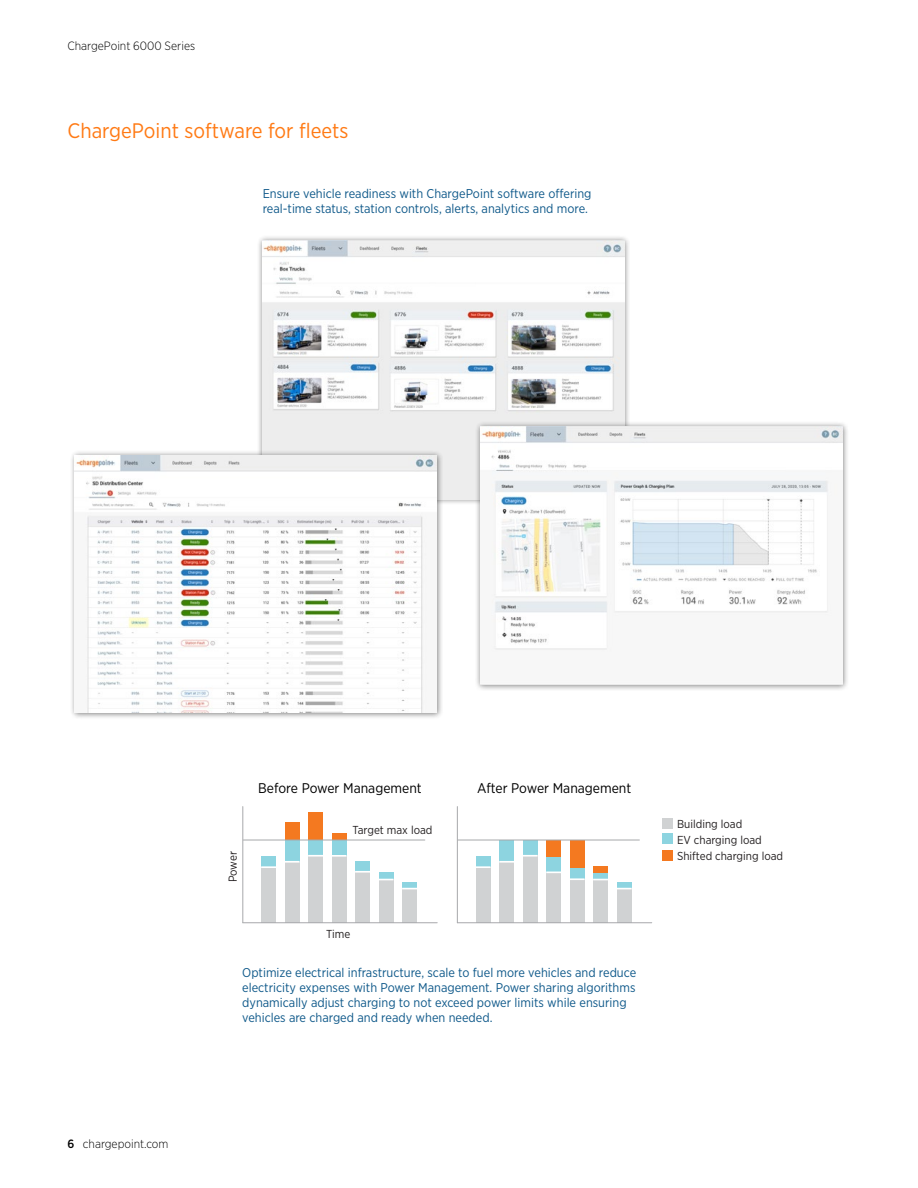
<style>
.page{position:relative;width:918px;height:1188px;background:#fff}
.page>*{position:absolute;margin:0;border:0;box-sizing:border-box;transform-origin:0 0}
.t1{font:21px "Gotham Narrow";color:#ff7a14}
.t2{font:14.1px "Gotham Narrow";color:#000}
.t3{font:12.75px/15px "Gotham Narrow";color:#0f598a}
.t4{font:300 12px "Gotham Narrow";color:#000}
.t5{font:11.55px/16.2px "Gotham Narrow";color:#231f20}
.s1{font-weight:500}
</style>
<div class="page">
<div style="left:257px;top:235px;width:374px;height:271px;background:#000;opacity:.5"></div>
<img style="left:262px;top:241px;width:362px;height:258px">
<div style="left:475px;top:421px;width:375px;height:271px;background:#000;opacity:.5"></div>
<img style="left:480px;top:426px;width:363px;height:259px">
<div style="left:70px;top:449px;width:374px;height:270px;background:#000;opacity:.5"></div>
<img style="left:75px;top:455px;width:362px;height:258px">
<div style="left:332px;top:833px;width:14px;height:7px;background:#f47920"></div>
<div style="left:308px;top:840px;width:15px;height:17px;background:#8dd4e0"></div>
<div style="left:308px;top:812px;width:15px;height:28px;background:#f47920"></div>
<div style="left:261px;top:856px;width:15px;height:20px;background:#8dd4e0"></div>
<div style="left:285px;top:840px;width:15px;height:28px;background:#8dd4e0"></div>
<div style="left:332px;top:840px;width:14px;height:24px;background:#8dd4e0"></div>
<div style="left:355px;top:861px;width:15px;height:41px;background:#8dd4e0"></div>
<svg style="left:379px;top:873px;width:14px;height:6px"></svg>
<svg style="left:402px;top:882px;width:15px;height:6px"></svg>
<div style="left:261px;top:867px;width:15px;height:56px;background:#d0d2d3"></div>
<svg style="left:261px;top:866px;width:15px;height:2px"></svg>
<div style="left:285px;top:862px;width:14px;height:61px;background:#d0d2d3"></div>
<svg style="left:285px;top:861px;width:15px;height:2px"></svg>
<div style="left:308px;top:856px;width:15px;height:67px;background:#d0d2d3"></div>
<svg style="left:308px;top:855px;width:15px;height:2px"></svg>
<div style="left:332px;top:856px;width:14px;height:67px;background:#d0d2d3"></div>
<svg style="left:332px;top:855px;width:15px;height:2px"></svg>
<div style="left:663px;top:834px;width:10px;height:10px;background:#8dd4e0"></div>
<div style="left:663px;top:850px;width:10px;height:10px;background:#f47920"></div>
<div style="left:663px;top:818px;width:10px;height:10px;background:#d0d2d3"></div>
<hr style="left:243px;top:807px;width:1px;height:116px;background:#a7a8ab">
<div style="left:355px;top:872px;width:15px;height:51px;background:#d0d2d3"></div>
<svg style="left:355px;top:871px;width:15px;height:2px"></svg>
<div style="left:379px;top:880px;width:14px;height:43px;background:#d0d2d3"></div>
<div style="left:402px;top:889px;width:15px;height:34px;background:#d0d2d3"></div>
<hr style="left:243px;top:923px;width:194px;height:1px;background:#a7a8ab">
<div style="left:285px;top:823px;width:15px;height:17px;background:#f47920"></div>
<div style="left:546px;top:840px;width:15px;height:18px;background:#f47920"></div>
<div style="left:523px;top:840px;width:15px;height:17px;background:#8dd4e0"></div>
<div style="left:476px;top:856px;width:15px;height:20px;background:#8dd4e0"></div>
<div style="left:499px;top:840px;width:15px;height:28px;background:#8dd4e0"></div>
<div style="left:546px;top:857px;width:15px;height:23px;background:#8dd4e0"></div>
<div style="left:570px;top:867px;width:15px;height:32px;background:#8dd4e0"></div>
<svg style="left:593px;top:873px;width:15px;height:6px"></svg>
<div style="left:593px;top:866px;width:15px;height:7px;background:#f47920"></div>
<svg style="left:617px;top:882px;width:15px;height:6px"></svg>
<div style="left:476px;top:867px;width:15px;height:56px;background:#d0d2d3"></div>
<svg style="left:476px;top:866px;width:15px;height:2px"></svg>
<div style="left:499px;top:862px;width:15px;height:61px;background:#d0d2d3"></div>
<svg style="left:499px;top:861px;width:15px;height:2px"></svg>
<div style="left:523px;top:856px;width:15px;height:67px;background:#d0d2d3"></div>
<svg style="left:523px;top:855px;width:15px;height:2px"></svg>
<div style="left:546px;top:873px;width:15px;height:50px;background:#d0d2d3"></div>
<svg style="left:546px;top:872px;width:15px;height:1px"></svg>
<hr style="left:457px;top:807px;width:1px;height:116px;background:#a7a8ab">
<div style="left:570px;top:879px;width:14px;height:44px;background:#d0d2d3"></div>
<svg style="left:570px;top:878px;width:15px;height:2px"></svg>
<div style="left:570px;top:840px;width:14px;height:28px;background:#f47920"></div>
<div style="left:593px;top:880px;width:15px;height:43px;background:#d0d2d3"></div>
<div style="left:617px;top:889px;width:15px;height:34px;background:#d0d2d3"></div>
<hr style="left:457px;top:923px;width:195px;height:1px;background:#a7a8ab">
<hr style="left:458px;top:840px;width:181px;height:1px;background:#a7a8ab">
<hr style="left:243px;top:840px;width:182px;height:1px;background:#a7a8ab">
<p class="t4" style="left:68px;top:39px;width:129px">ChargePoint 6000 Series</p>
<h1 class="t1" style="left:68px;top:118px;width:282px">ChargePoint software for fleets</h1>
<p class="t3" style="left:263px;top:186px;width:330px">Ensure vehicle readiness with ChargePoint software offering real-time status, station controls, alerts, analytics and more.</p>
<p class="t4" style="left:68px;top:1136px;width:103px"><span class="s1">6</span> chargepoint.com</p>
<p class="t5" style="left:224px;top:882px;width:33px;rotate:-90deg">Power</p>
<p class="t2" style="left:258px;top:779px;width:165px">Before Power Management</p>
<p class="t2" style="left:477px;top:779px;width:156px">After Power Management</p>
<p class="t5" style="left:353px;top:821px;width:81px">Target max load</p>
<p class="t5" style="left:326px;top:925px;width:26px">Time</p>
<p class="t3" style="left:242px;top:965px;width:396px">Optimize electrical infrastructure, scale to fuel more vehicles and reduce electricity expenses with Power Management. Power sharing algorithms dynamically adjust charging to not exceed power limits while ensuring vehicles are charged and ready when needed.</p>
<p class="t5" style="left:677px;top:815px;width:67px">Building load</p>
<p class="t5" style="left:677px;top:831px;width:108px">EV charging load<br>Shifted charging load</p>
</div>
